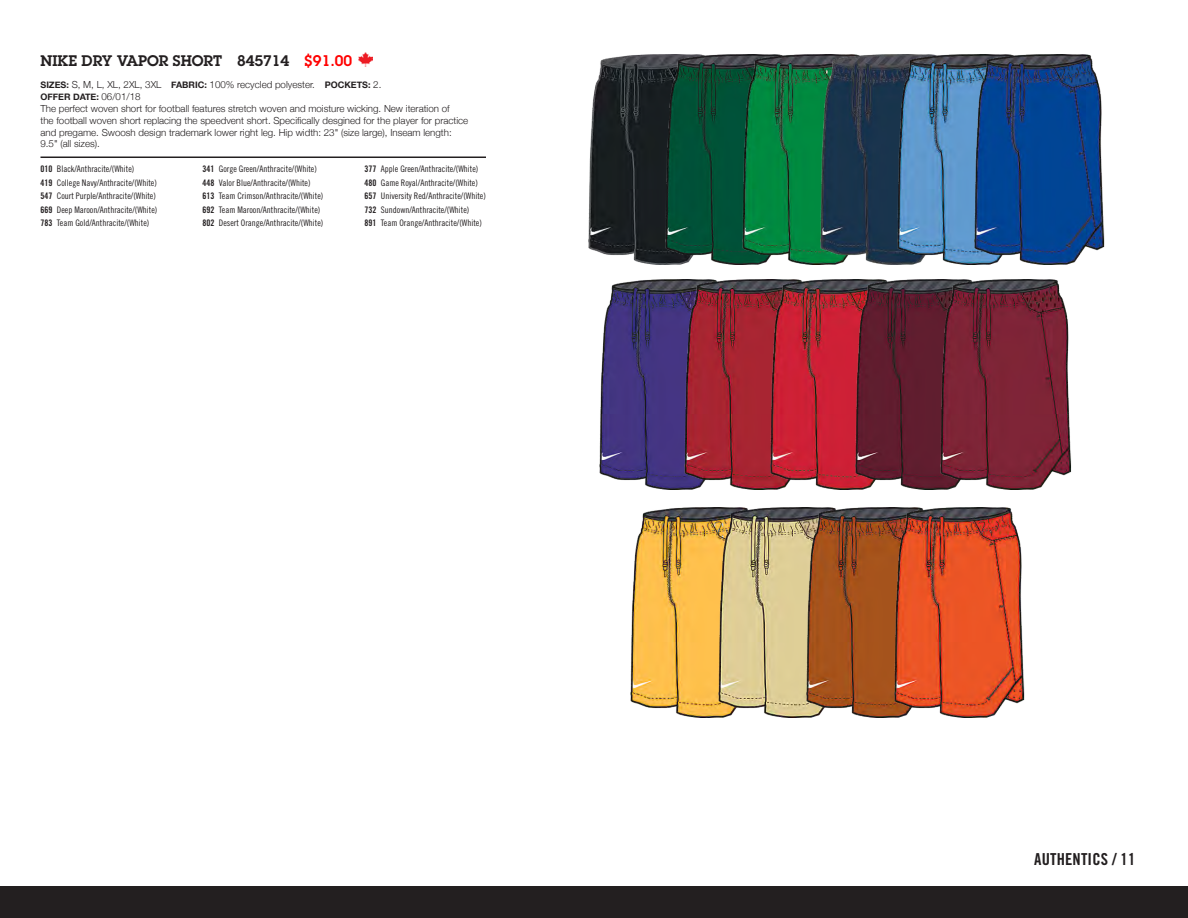
<style>
.page{position:relative;width:1188px;height:918px;background:#fff}
.page>*{position:absolute;margin:0;border:0;box-sizing:border-box;transform-origin:0 0}
.t1{font:16.5px "Trade Gothic Bold Cond Twenty";letter-spacing:.01em;color:#231f20}
.BODY_COPY{font:600 15px "Lubalin Graph";color:#231f20}
.BODY_COPY-2{font:300 9.75px/11.9px "Helvetica Neue";color:#231f20}
.Color_Code_Color_Nam{font:9px "Trade Gothic Cond Eighteen";color:#231f20}
.BODY_COPY-3{font:700 9px "Helvetica Neue";color:#231f20}
.s1{color:#f00}
.s2{font-weight:700;font-size:9px}
.s3{font-weight:300;font-size:9.75px}
.s4{font-family:"Trade Gothic Bold Cond Twenty"}
</style>
<div class="page">
<div style="left:0;top:886px;width:1188px;height:32px;background:#231f20"></div>
<hr style="left:40px;top:157px;width:446px;height:1px;background:#231f20">
<img style="left:588px;top:54px;width:56px;height:210px">
<img style="left:644px;top:54px;width:77px;height:211px">
<img style="left:721px;top:54px;width:78px;height:211px">
<img style="left:799px;top:54px;width:77px;height:211px">
<img style="left:876px;top:54px;width:77px;height:211px">
<img style="left:953px;top:54px;width:152px;height:211px">
<img style="left:599px;top:280px;width:64px;height:210px">
<img style="left:663px;top:280px;width:171px;height:210px">
<img style="left:834px;top:280px;width:85px;height:210px">
<img style="left:919px;top:280px;width:153px;height:210px">
<img style="left:630px;top:507px;width:67px;height:211px">
<img style="left:697px;top:507px;width:88px;height:211px">
<img style="left:785px;top:507px;width:88px;height:211px">
<img style="left:873px;top:507px;width:152px;height:211px">
<img style="left:358px;top:52px;width:15px;height:15px">
<p class="BODY_COPY" style="left:40px;top:51px;width:313px">NIKE DRY VAPOR SHORT 845714 <span class="s1">$91.00</span></p>
<p class="BODY_COPY-2" style="left:40px;top:78px;width:342px"><span class="s2">SIZES:</span> S, M, L, XL, 2XL, 3XL <span class="s2">FABRIC:</span> 100% recycled polyester. <span class="s2">POCKETS:</span> 2.</p>
<p class="BODY_COPY-3" style="left:40px;top:90px;width:102px">OFFER DATE: <span class="s3">06/01/18</span></p>
<p class="BODY_COPY-2" style="left:40px;top:102px;width:429px">The perfect woven short for football features stretch woven and moisture wicking. New iteration of<br>the football woven short replacing the speedvent short. Specifically desgined for the player for practice and pregame. Swoosh design trademark lower right leg. Hip width: 23" (size large), Inseam length:<br>9.5" (all sizes).</p>
<p class="Color_Code_Color_Nam" style="left:40px;top:164px;width:95px"><span class="s4">010</span> Black/Anthracite/(White)</p>
<p class="Color_Code_Color_Nam" style="left:202px;top:164px;width:116px"><span class="s4">341</span> Gorge Green/Anthracite/(White)</p>
<p class="Color_Code_Color_Nam" style="left:364px;top:164px;width:115px"><span class="s4">377</span> Apple Green/Anthracite/(White)</p>
<p class="Color_Code_Color_Nam" style="left:40px;top:177px;width:118px"><span class="s4">419</span> College Navy/Anthracite/(White)</p>
<p class="Color_Code_Color_Nam" style="left:202px;top:177px;width:110px"><span class="s4">448</span> Valor Blue/Anthracite/(White)</p>
<p class="Color_Code_Color_Nam" style="left:364px;top:177px;width:115px"><span class="s4">480</span> Game Royal/Anthracite/(White)</p>
<p class="Color_Code_Color_Nam" style="left:40px;top:191px;width:117px"><span class="s4">547</span> Court Purple/Anthracite/(White)</p>
<p class="Color_Code_Color_Nam" style="left:202px;top:191px;width:122px"><span class="s4">613</span> Team Crimson/Anthracite/(White)</p>
<p class="Color_Code_Color_Nam" style="left:364px;top:191px;width:123px"><span class="s4">657</span> University Red/Anthracite/(White)</p>
<p class="Color_Code_Color_Nam" style="left:40px;top:204px;width:118px"><span class="s4">669</span> Deep Maroon/Anthracite/(White)</p>
<p class="Color_Code_Color_Nam" style="left:202px;top:204px;width:119px"><span class="s4">692</span> Team Maroon/Anthracite/(White)</p>
<p class="Color_Code_Color_Nam" style="left:364px;top:204px;width:106px"><span class="s4">732</span> Sundown/Anthracite/(White)</p>
<p class="Color_Code_Color_Nam" style="left:40px;top:218px;width:110px"><span class="s4">783</span> Team Gold/Anthracite/(White)</p>
<p class="Color_Code_Color_Nam" style="left:202px;top:218px;width:122px"><span class="s4">802</span> Desert Orange/Anthracite/(White)</p>
<p class="Color_Code_Color_Nam" style="left:364px;top:218px;width:119px"><span class="s4">891</span> Team Orange/Anthracite/(White)</p>
<p class="t1" style="left:1034px;top:849px;width:103px">AUTHENTICS / 11</p>
</div>
